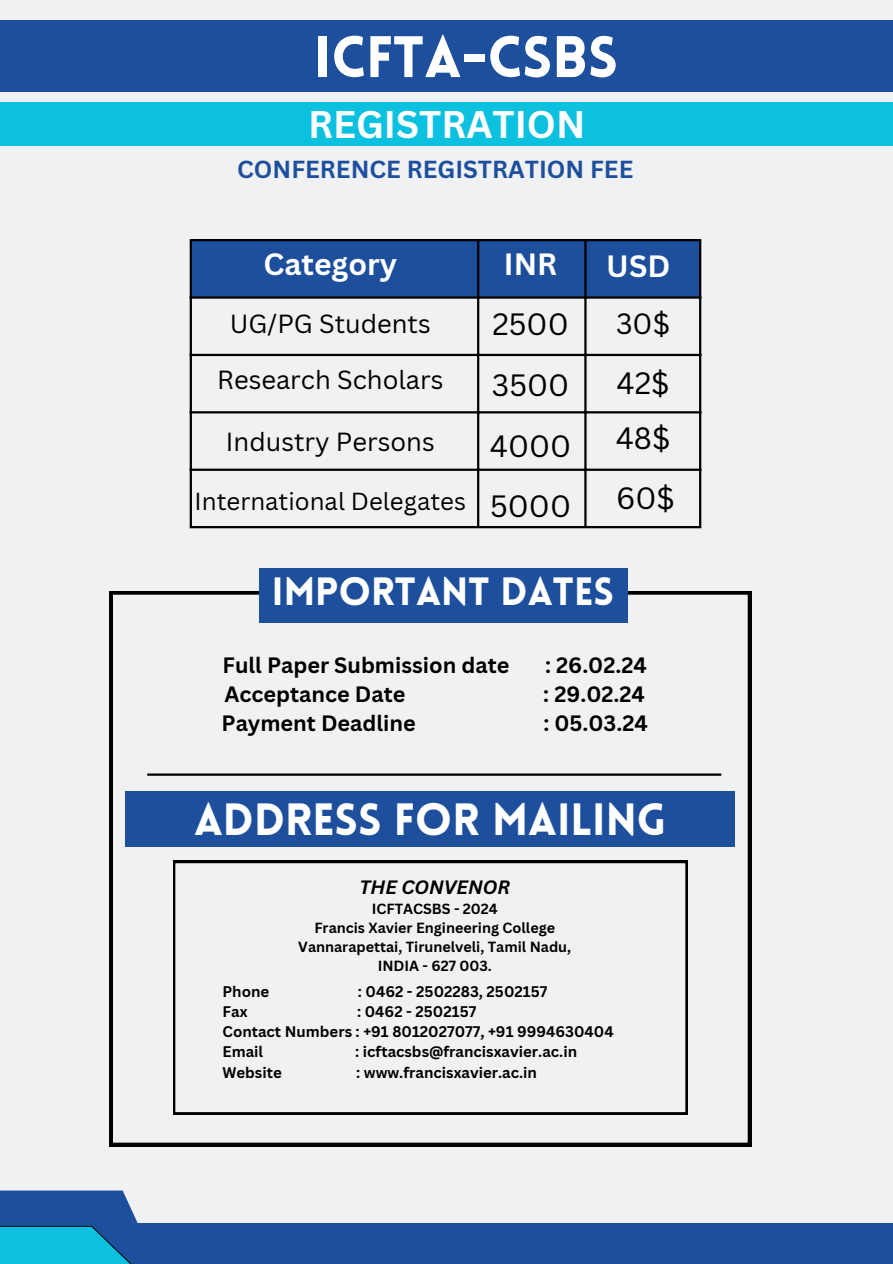
<style>
.page{position:relative;width:893px;height:1264px;background:#fff}
.page>*{position:absolute;margin:0;border:0;box-sizing:border-box;transform-origin:0 0}
.t1{font:900 57.15px "Lovelo";color:#fff}
.t2{font:900 44.25px "Lovelo";color:#fff}
.t3{font:900 38.55px "Lovelo";color:#fff}
.t4{font:700 37.5px "Canva Sans";color:#fff}
.t5{font:30px/60.4px "Canva Sans";color:#000;text-align:justify}
.t6{font:700 30px "Canva Sans";color:#fff}
.t7{font:28.5px "Canva Sans";color:#000}
.t8{font:25.5px "Canva Sans";color:#000}
.t9{font:700 24px "Canva Sans";color:#1d4f9c}
.t10{font:24px "Canva Sans";color:#000}
.t11{font:700 21.6px "Canva Sans";color:#000}
.t12{font:italic 700 18.75px "Canva Sans";color:#000}
.t13{font:700 15px/20.2px "Canva Sans";color:#000}
.t14{font:700 14.25px/19.2px "Canva Sans";color:#000;text-align:center}
</style>
<div class="page">
<div style="left:0;top:0;width:892px;height:1263px;background:#eff1f3"></div>
<div style="left:0;top:20px;width:892px;height:71px;background:#1d4f9c"></div>
<div style="left:0;top:103px;width:892px;height:43px;background:#0cc0df"></div>
<div style="left:192px;top:241px;width:507px;height:55px;background:#1d4f9c"></div>
<hr style="left:190px;top:241px;width:2px;height:285px;background:#000">
<hr style="left:477px;top:241px;width:2px;height:285px;background:#000">
<hr style="left:584px;top:241px;width:2px;height:285px;background:#000">
<hr style="left:699px;top:241px;width:2px;height:285px;background:#000">
<hr style="left:190px;top:239px;width:511px;height:2px;background:#000">
<hr style="left:190px;top:296px;width:511px;height:3px;background:#000">
<hr style="left:190px;top:354px;width:511px;height:2px;background:#000">
<hr style="left:190px;top:411px;width:511px;height:2px;background:#000">
<hr style="left:190px;top:468px;width:511px;height:3px;background:#000">
<hr style="left:190px;top:526px;width:511px;height:2px;background:#000">
<svg style="left:110px;top:591px;width:641px;height:554px"></svg>
<hr style="left:147px;top:773px;width:574px;height:2px;background:#000">
<div style="left:259px;top:568px;width:368px;height:55px;background:#1d4f9c"></div>
<div style="left:125px;top:791px;width:610px;height:55px;background:#1d4f9c"></div>
<div style="left:0;top:1222px;width:892px;height:41px;background:#1d4f9c"></div>
<svg style="left:0;top:1190px;width:189px;height:33px;fill:#1d4f9c"></svg>
<svg style="left:0;top:1225px;width:131px;height:38px;background:#0ea7cc"></svg>
<svg style="left:173px;top:861px;width:514px;height:253px"></svg>
<h1 class="t1" style="left:314px;top:34px;width:305px">ICFTA-CSBS</h1>
<h3 class="t4" style="left:308px;top:98px;width:279px">REGISTRATION</h3>
<h3 class="t9" style="left:237px;top:153px;width:398px">CONFERENCE REGISTRATION FEE</h3>
<h3 class="t6" style="left:263px;top:243px;width:135px">Category</h3>
<h3 class="t6" style="left:504px;top:243px;width:55px">INR</h3>
<h3 class="t6" style="left:606px;top:245px;width:65px">USD</h3>
<h3 class="t8" style="left:230px;top:305px;width:202px">UG/PG Students</h3>
<h3 class="t8" style="left:217px;top:362px;width:228px">Research Scholars</h3>
<h3 class="t5" style="left:492px;top:293px;width:78px">2500</h3>
<h3 class="t7" style="left:616px;top:303px;width:55px">30$</h3>
<h3 class="t5" style="left:615px;top:355px;width:56px;line-height:55.2px">42$<br>48$</h3>
<h3 class="t5" style="left:616px;top:467px;width:60px">60$</h3>
<h3 class="t5" style="left:490px;top:353px;width:83px">3500<br>4000<br>5000</h3>
<h3 class="t8" style="left:226px;top:424px;width:210px">Industry Persons</h3>
<h3 class="t10" style="left:195px;top:485px;width:273px">International Delegates</h3>
<h3 class="t3" style="left:272px;top:576px;width:343px">IMPORTANT DATES</h3>
<h3 class="t11" style="left:222px;top:649px;width:288px">Full Paper Submission date</h3>
<h3 class="t11" style="left:545px;top:649px;width:103px">: 26.02.24</h3>
<h3 class="t11" style="left:224px;top:679px;width:182px">Acceptance Date</h3>
<h3 class="t11" style="left:543px;top:679px;width:103px">: 29.02.24</h3>
<h3 class="t11" style="left:221px;top:708px;width:196px">Payment Deadline</h3>
<h3 class="t11" style="left:543px;top:708px;width:106px">: 05.03.24</h3>
<h2 class="t2" style="left:194px;top:802px;width:474px">ADDRESS FOR MAILING</h2>
<p class="t12" style="left:359px;top:873px;width:152px">THE CONVENOR</p>
<p class="t14" style="left:298px;top:898px;width:274px">ICFTACSBS - 2024<br>Francis Xavier Engineering College<br>Vannarapettai, Tirunelveli, Tamil Nadu,<br>INDIA - 627 003.</p>
<p class="t13" style="left:222px;top:980px;width:48px">Phone</p>
<p class="t13" style="left:358px;top:980px;width:191px">: 0462 - 2502283, 2502157</p>
<p class="t13" style="left:222px;top:1000px;width:26px">Fax</p>
<p class="t13" style="left:222px;top:1000px;width:392px;text-indent:135px">: 0462 - 2502157<br>Contact Numbers : +91 8012027077, +91 9994630404<br>Email</p>
<p class="t13" style="left:355px;top:1041px;width:223px">: icftacsbs@francisxavier.ac.in</p>
<p class="t13" style="left:222px;top:1061px;width:61px">Website</p>
<p class="t13" style="left:356px;top:1061px;width:182px">: www.francisxavier.ac.in</p>
</div>
